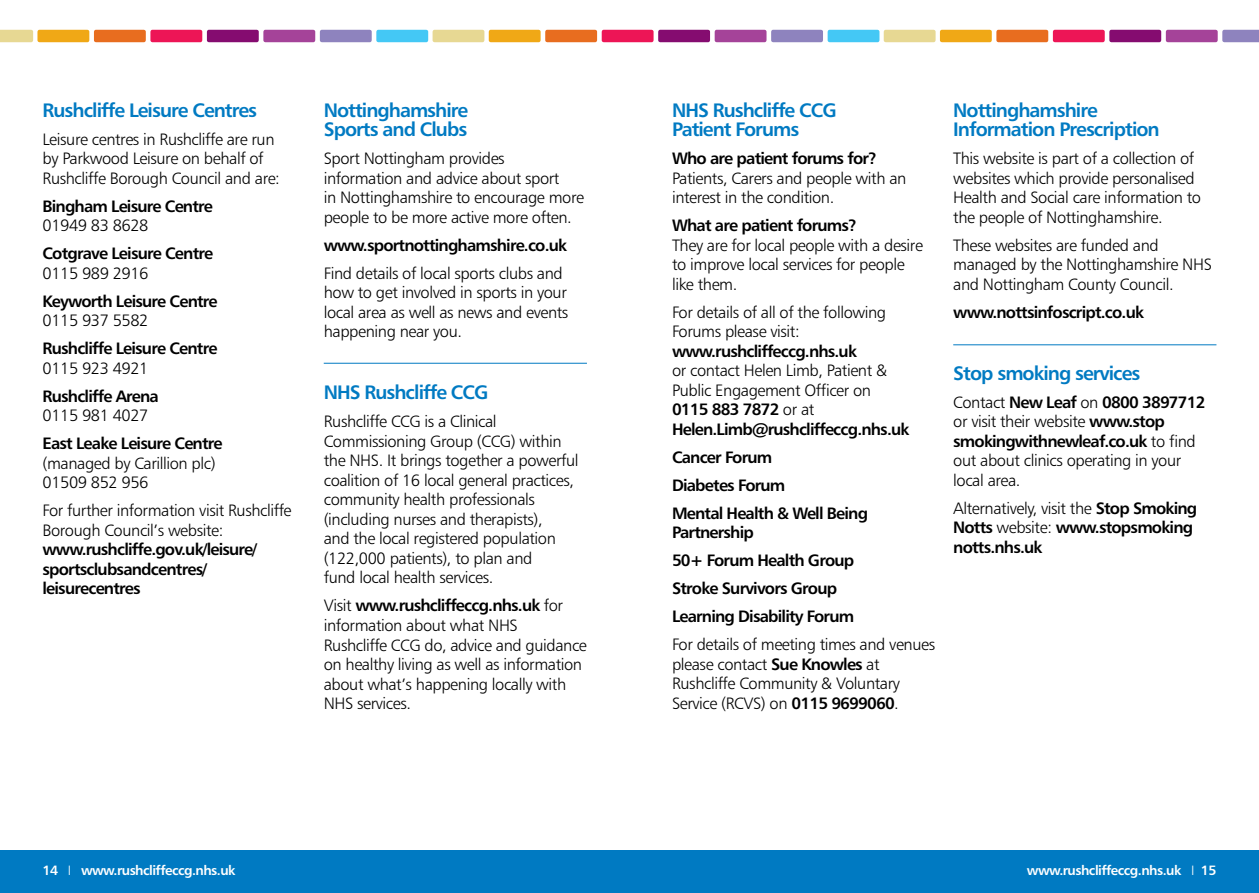
<style>
.page{position:relative;width:1259px;height:893px;background:#fff}
.page>*{position:absolute;margin:0;border:0;box-sizing:border-box;transform-origin:0 0}
.t1{font:19.5px/19.5px "Humanist 777 BT Bold B";letter-spacing:-.05em;color:#007ac2}
.t2{font:16.5px/19.5px "Humanist 777 BT Light B";letter-spacing:-.025em;color:#000}
.t3{font:16.5px/28px "Humanist 777 BT Bold B";letter-spacing:-.05em;color:#000}
.t4{font:13.5px "Humanist 777 BT Bold B";letter-spacing:-.04em;color:#fff}
.s1{font-family:"Humanist 777 BT Light B"}
.s2{font-family:"Humanist 777 BT Bold B"}
</style>
<div class="page">
<div style="left:0;top:850px;width:1259px;height:43px;background:#007ac2"></div>
<hr style="left:324px;top:363px;width:263px;height:1px;background:#007ac2">
<hr style="left:953px;top:344px;width:263px;height:1px;background:#007ac2">
<div style="left:940px;top:30px;width:51px;height:12px;background:#f0a816;border-radius:2px"></div>
<div style="left:883px;top:30px;width:52px;height:12px;background:#e7d893;border-radius:2px"></div>
<div style="left:996px;top:30px;width:52px;height:12px;background:#e86d1f;border-radius:2px"></div>
<div style="left:1053px;top:30px;width:51px;height:12px;background:#ed1556;border-radius:2px"></div>
<svg style="left:1222px;top:30px;width:37px;height:12px"></svg>
<div style="left:1165px;top:30px;width:52px;height:12px;background:#a54399;border-radius:2px"></div>
<div style="left:1109px;top:30px;width:52px;height:12px;background:#850c70;border-radius:2px"></div>
<div style="left:489px;top:30px;width:51px;height:12px;background:#f0a816;border-radius:2px"></div>
<div style="left:432px;top:30px;width:52px;height:12px;background:#e7d893;border-radius:2px"></div>
<div style="left:827px;top:30px;width:52px;height:12px;background:#44c8f5;border-radius:2px"></div>
<div style="left:545px;top:30px;width:52px;height:12px;background:#e86d1f;border-radius:2px"></div>
<div style="left:602px;top:30px;width:51px;height:12px;background:#ed1556;border-radius:2px"></div>
<div style="left:771px;top:30px;width:52px;height:12px;background:#8e83be;border-radius:2px"></div>
<div style="left:714px;top:30px;width:52px;height:12px;background:#a54399;border-radius:2px"></div>
<div style="left:658px;top:30px;width:52px;height:12px;background:#850c70;border-radius:2px"></div>
<div style="left:37px;top:30px;width:52px;height:12px;background:#f0a816;border-radius:2px"></div>
<svg style="left:0;top:30px;width:33px;height:12px"></svg>
<div style="left:376px;top:30px;width:52px;height:12px;background:#44c8f5;border-radius:2px"></div>
<div style="left:94px;top:30px;width:52px;height:12px;background:#e86d1f;border-radius:2px"></div>
<div style="left:150px;top:30px;width:52px;height:12px;background:#ed1556;border-radius:2px"></div>
<div style="left:320px;top:30px;width:52px;height:12px;background:#8e83be;border-radius:2px"></div>
<div style="left:263px;top:30px;width:52px;height:12px;background:#a54399;border-radius:2px"></div>
<div style="left:207px;top:30px;width:52px;height:12px;background:#850c70;border-radius:2px"></div>
<p class="t1" style="left:43px;top:100px;width:216px">Rushcliffe Leisure Centres</p>
<p class="t2" style="left:43px;top:129px;width:239px">Leisure centres in Rushcliffe are run by Parkwood Leisure on behalf of<br>Rushcliffe Borough Council and are:</p>
<p class="t3" style="left:43px;top:192px;width:172px">Bingham Leisure Centre</p>
<p class="t2" style="left:43px;top:216px;width:107px">01949 83 8628</p>
<p class="t3" style="left:43px;top:239px;width:172px">Cotgrave Leisure Centre</p>
<p class="t2" style="left:43px;top:263px;width:107px">0115 989 2916</p>
<p class="t3" style="left:43px;top:287px;width:177px">Keyworth Leisure Centre</p>
<p class="t2" style="left:43px;top:311px;width:107px">0115 937 5582</p>
<p class="t3" style="left:43px;top:334px;width:176px">Rushcliffe Leisure Centre</p>
<p class="t2" style="left:43px;top:358px;width:107px">0115 923 4921</p>
<p class="t3" style="left:43px;top:382px;width:118px">Rushcliffe Arena</p>
<p class="t2" style="left:43px;top:406px;width:107px">0115 981 4027</p>
<p class="t3" style="left:43px;top:429px;width:182px">East Leake Leisure Centre</p>
<p class="t2" style="left:43px;top:453px;width:175px">(managed by Carillion plc)<br>01509 852 956</p>
<p class="t2" style="left:43px;top:501px;width:251px">For further information visit Rushcliffe<br>Borough Council’s website:</p>
<p class="t3" style="left:43px;top:540px;width:216px;line-height:19.5px">www.rushcliffe.gov.uk/leisure/ sportsclubsandcentres/ leisurecentres</p>
<p class="t1" style="left:324px;top:100px;width:146px">Nottinghamshire<br>Sports and Clubs</p>
<p class="t2" style="left:324px;top:149px;width:262px">Sport Nottingham provides information and advice about sport<br>in Nottinghamshire to encourage more people to be more active more often.</p>
<p class="t3" style="left:324px;top:231px;width:245px">www.sportnottinghamshire.co.uk</p>
<p class="t2" style="left:324px;top:263px;width:246px">Find details of local sports clubs and how to get involved in sports in your local area as well as news and events happening near you.</p>
<p class="t1" style="left:324px;top:382px;width:166px">NHS Rushcliffe CCG</p>
<p class="t2" style="left:324px;top:412px;width:256px">Rushcliffe CCG is a Clinical Commissioning Group (CCG) within the NHS. It brings together a powerful coalition of 16 local general practices, community health professionals (including nurses and therapists),<br>and the local registered population (122,000 patients), to plan and<br>fund local health services.</p>
<p class="t3" style="left:324px;top:591px;width:241px"><span class="s1">Visit</span> www.rushcliffeccg.nhs.uk <span class="s1">for</span></p>
<p class="t2" style="left:324px;top:615px;width:265px">information about what NHS<br>Rushcliffe CCG do, advice and guidance on healthy living as well as information about what’s happening locally with<br>NHS services.</p>
<p class="t1" style="left:672px;top:100px;width:166px">NHS Rushcliffe CCG<br>Patient Forums</p>
<p class="t3" style="left:672px;top:144px;width:206px">Who are patient forums for?</p>
<p class="t2" style="left:672px;top:168px;width:236px">Patients, Carers and people with an interest in the condition.</p>
<p class="t3" style="left:672px;top:211px;width:186px">What are patient forums?</p>
<p class="t2" style="left:672px;top:235px;width:252px">They are for local people with a desire to improve local services for people like them.</p>
<p class="t2" style="left:672px;top:302px;width:216px">For details of all of the following<br>Forums please visit:</p>
<p class="t3" style="left:672px;top:337px;width:186px">www.rushcliffeccg.nhs.uk</p>
<p class="t2" style="left:672px;top:361px;width:217px">or contact Helen Limb, Patient &amp;<br>Public Engagement Officer on</p>
<p class="t3" style="left:672px;top:400px;width:239px;line-height:19.5px">0115 883 7872 <span class="s1">or at<br></span>Helen.Limb@rushcliffeccg.nhs.uk</p>
<p class="t3" style="left:672px;top:443px;width:197px">Cancer Forum<br>Diabetes Forum<br>Mental Health &amp; Well Being</p>
<p class="t3" style="left:672px;top:518px;width:184px">Partnership<br>50+ Forum Health Group<br>Stroke Survivors Group<br>Learning Disability Forum</p>
<p class="t2" style="left:672px;top:635px;width:265px">For details of meeting times and venues please contact <span class="s2">Sue Knowles</span> at Rushcliffe Community &amp; Voluntary Service (RCVS) on <span class="s2">0115 9699060</span>.</p>
<p class="t1" style="left:953px;top:100px;width:208px">Nottinghamshire<br>Information Prescription</p>
<p class="t2" style="left:953px;top:149px;width:249px">This website is part of a collection of websites which provide personalised Health and Social care information to the people of Nottinghamshire.</p>
<p class="t2" style="left:953px;top:235px;width:260px">These websites are funded and managed by the Nottinghamshire NHS and Nottingham County Council.</p>
<p class="t3" style="left:953px;top:298px;width:192px">www.nottsinfoscript.co.uk</p>
<p class="t1" style="left:953px;top:363px;width:189px">Stop smoking services</p>
<p class="t3" style="left:953px;top:388px;width:254px"><span class="s1">Contact</span> New Leaf <span class="s1">on</span> 0800 3897712</p>
<p class="t2" style="left:953px;top:412px;width:213px">or visit their website <span class="s2">www.stop</span></p>
<p class="t3" style="left:953px;top:427px;width:244px">smokingwithnewleaf.co.uk <span class="s1">to find</span></p>
<p class="t2" style="left:953px;top:451px;width:230px">out about clinics operating in your local area.</p>
<p class="t2" style="left:953px;top:498px;width:245px">Alternatively, visit the <span class="s2">Stop Smoking</span></p>
<p class="t3" style="left:953px;top:518px;width:241px;line-height:19.5px">Notts <span class="s1">website:</span> www.stopsmoking notts.nhs.uk</p>
<p class="t4" style="left:43px;top:862px;width:194px">14 <span class="s1">I</span> www.rushcliffeccg.nhs.uk</p>
<p class="t4" style="left:1027px;top:862px;width:191px">www.rushcliffeccg.nhs.uk <span class="s1">I</span> 15</p>
</div>
